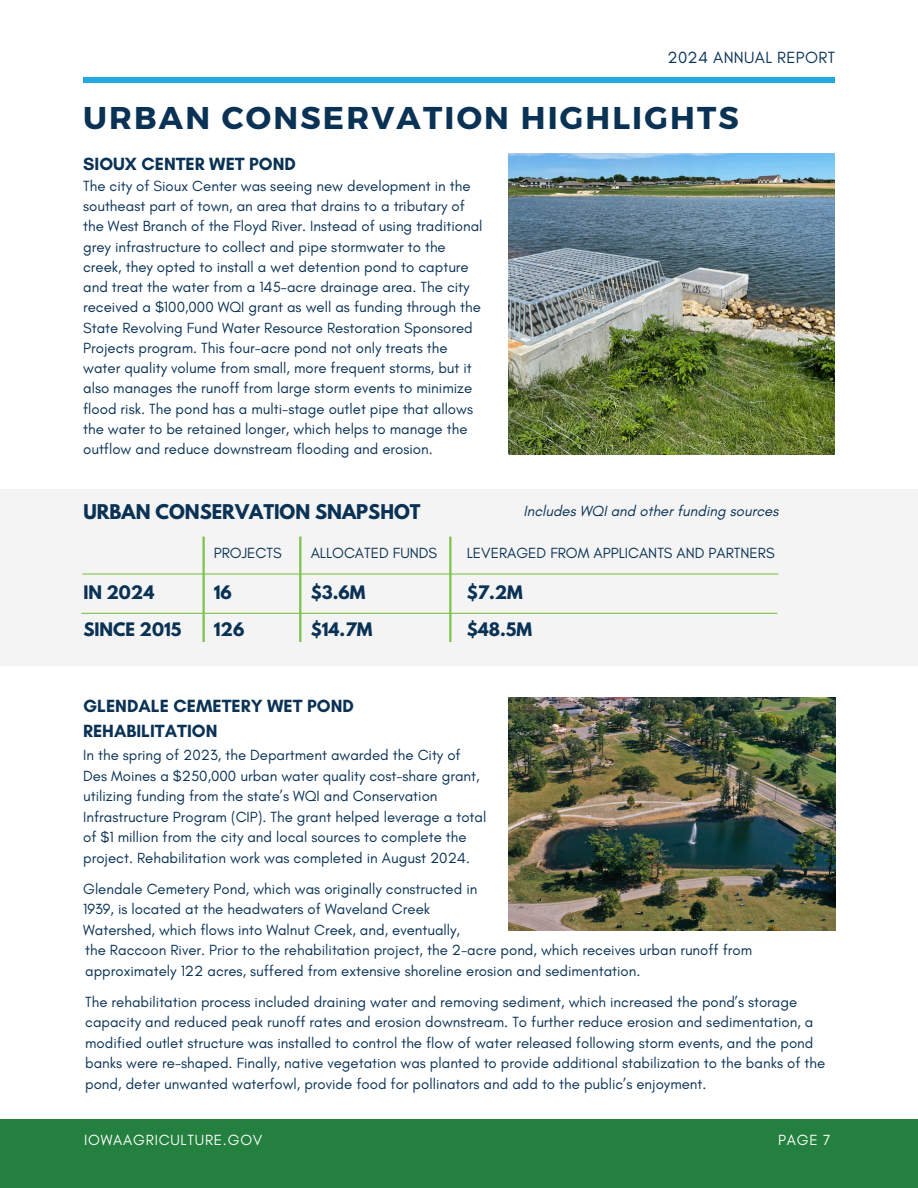
<style>
.page{position:relative;width:918px;height:1188px;background:#fff}
.page>*{position:absolute;margin:0;border:0;box-sizing:border-box;transform-origin:0 0}
.t1{font:700 31.5px "Montserrat";letter-spacing:.07em;color:#0a3255}
.t2{font:700 18px/25px "Glacial Indifference";color:#0a3255}
.t3{font:700 18px "League Spartan";color:#0a3255}
.t4{font:700 16.5px "League Spartan";color:#0a3255}
.t5{font:16.5px "Glacial Indifference";letter-spacing:.02em;color:#0a3255}
.t6{font:15px/20.2px "Glacial Indifference";color:#0a3255}
.t7{font:italic 15px "Glacial Indifference";color:#0a3255}
.t8{font:15px "Glacial Indifference";letter-spacing:.05em;color:#fff}
</style>
<div class="page">
<div style="left:0;top:1120px;width:918px;height:68px;background:#23803f"></div>
<img style="left:509px;top:153px;width:326px;height:302px">
<img style="left:509px;top:698px;width:327px;height:232px">
<div style="left:0;top:489px;width:918px;height:176px;background:#f4f4f4"></div>
<hr style="left:81px;top:613px;width:696px;height:1px;background:#7cc24b">
<hr style="left:202px;top:537px;width:3px;height:105px;background:#7cc24b">
<hr style="left:299px;top:537px;width:2px;height:105px;background:#7cc24b">
<hr style="left:449px;top:537px;width:2px;height:105px;background:#7cc24b">
<hr style="left:83px;top:573px;width:695px;height:2px;background:#7cc24b">
<div style="left:83px;top:78px;width:752px;height:5px;background:#24aae2"></div>
<p class="t5" style="left:668px;top:47px;width:169px">2024 ANNUAL REPORT</p>
<h2 class="t1" style="left:83px;top:98px;width:657px">URBAN CONSERVATION HIGHLIGHTS</h2>
<p class="t2" style="left:83px;top:151px;width:214px">SIOUX CENTER WET POND</p>
<p class="t6" style="left:83px;top:176px;width:401px">The city of Sioux Center was seeing new development in the southeast part of town, an area that drains to a tributary of the West Branch of the Floyd River. Instead of using traditional grey infrastructure to collect and pipe stormwater to the creek, they opted to install a wet detention pond to capture and treat the water from a 145-acre drainage area. The city received a $100,000 WQI grant as well as funding through the State Revolving Fund Water Resource Restoration Sponsored Projects program. This four-acre pond not only treats the water quality volume from small, more frequent storms, but it also manages the runoff from large storm events to minimize flood risk. The pond has a multi-stage outlet pipe that allows the water to be retained longer, which helps to manage the outflow and reduce downstream flooding and erosion.</p>
<p class="t3" style="left:83px;top:502px;width:339px">URBAN CONSERVATION SNAPSHOT</p>
<p class="t6" style="left:214px;top:543px;width:69px">PROJECTS</p>
<p class="t6" style="left:311px;top:543px;width:128px">ALLOCATED FUNDS</p>
<p class="t4" style="left:311px;top:584px;width:56px">$3.6M</p>
<h4 class="t4" style="left:311px;top:621px;width:63px">$14.7M</h4>
<p class="t4" style="left:83px;top:584px;width:73px">IN 2024</p>
<h2 class="t4" style="left:83px;top:621px;width:100px">SINCE 2015</h2>
<h3 class="t4" style="left:214px;top:584px;width:20px">16</h3>
<h1 class="t4" style="left:214px;top:621px;width:32px">126</h1>
<h2 class="t7" style="left:523px;top:502px;width:257px">Includes WQI and other funding sources</h2>
<p class="t6" style="left:467px;top:543px;width:309px">LEVERAGED FROM APPLICANTS AND PARTNERS</p>
<h4 class="t4" style="left:467px;top:584px;width:58px">$7.2M</h4>
<h4 class="t4" style="left:467px;top:621px;width:67px">$48.5M</h4>
<p class="t2" style="left:83px;top:694px;width:272px">GLENDALE CEMETERY WET POND<br>REHABILITATION</p>
<p class="t6" style="left:83px;top:744px;width:405px;line-height:20.7px">In the spring of 2023, the Department awarded the City of Des Moines a $250,000 urban water quality cost-share grant, utilizing funding from the state’s WQI and Conservation Infrastructure Program (CIP). The grant helped leverage a total of $1 million from the city and local sources to complete the project. Rehabilitation work was completed in August 2024.</p>
<p class="t6" style="left:83px;top:878px;width:671px">Glendale Cemetery Pond, which was originally constructed in<br>1939, is located at the headwaters of Waveland Creek<br>Watershed, which flows into Walnut Creek, and, eventually,<br>the Raccoon River. Prior to the rehabilitation project, the 2-acre pond, which receives urban runoff from approximately 122 acres, suffered from extensive shoreline erosion and sedimentation.</p>
<h2 class="t6" style="left:85px;top:991px;width:730px;line-height:20.7px">The rehabilitation process included draining water and removing sediment, which increased the pond’s storage capacity and reduced peak runoff rates and erosion downstream. To further reduce erosion and sedimentation, a</h2>
<h2 class="t6" style="left:85px;top:1032px;width:742px;line-height:20.7px">modified outlet structure was installed to control the flow of water released following storm events, and the pond banks were re-shaped. Finally, native vegetation was planted to provide additional stabilization to the banks of the pond, deter unwanted waterfowl, provide food for pollinators and add to the public’s enjoyment.</h2>
<h2 class="t8" style="left:84px;top:1131px;width:180px">IOWAAGRICULTURE.GOV</h2>
<p class="t8" style="left:778px;top:1131px;width:54px">PAGE 7</p>
</div>
